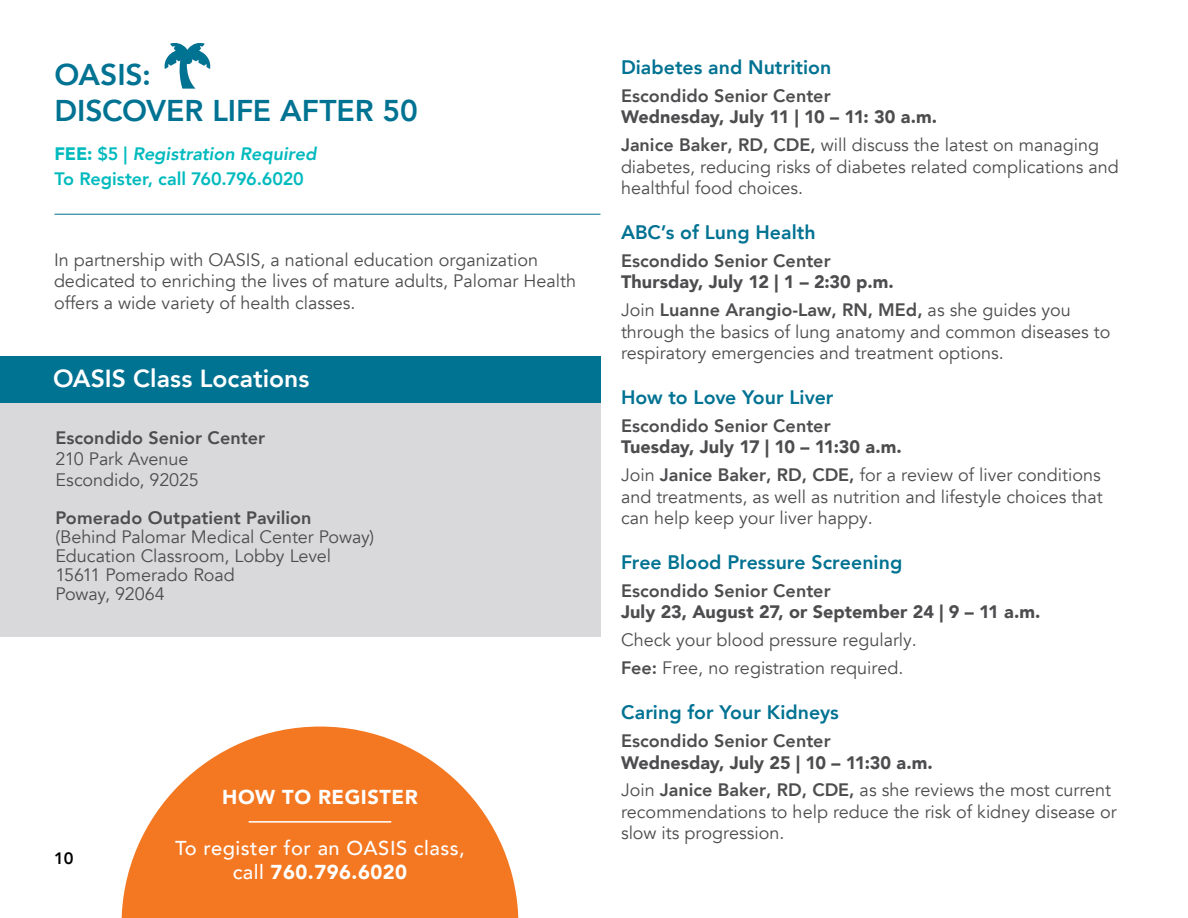
<style>
.page{position:relative;width:1188px;height:918px;background:#fff}
.page>*{position:absolute;margin:0;border:0;box-sizing:border-box;transform-origin:0 0}
.t1{font:800 30px/36px "Avenir";letter-spacing:-.005em;color:#007292}
.t2{font:800 24.75px "Avenir";color:#fff}
.t3{font:500 20.1px/24.2px "Avenir";letter-spacing:.025em;color:#fff;text-align:center}
.t4{font:900 20.1px "Avenir";letter-spacing:.025em;color:#fff}
.t5{font:800 19.5px "Avenir";color:#007292}
.t6{font:18px/21.6px "Avenir";color:#4d4d4f}
.t7{font:800 18px "Avenir";color:#4d4d4f}
.t8{font:900 18px/27.6px "Avenir";letter-spacing:.005em;color:#4d4d4f}
.t9{font:800 18px/25.5px "Avenir";letter-spacing:-.01em;color:#00babe}
.t10{font:800 16.5px "Avenir";color:#000}
.s1{font-weight:900}
.s2{font-style:italic}
.s3{font-weight:800}
.s4{font-weight:400}
</style>
<div class="page">
<div style="left:0;top:356px;width:600px;height:281px;background:#d9d9db"></div>
<div style="left:0;top:356px;width:600px;height:47px;background:#007292"></div>
<hr style="left:54px;top:214px;width:546px;height:1px;background:#007292">
<svg style="left:164px;top:43px;width:47px;height:46px"></svg>
<div style="left:184px;top:56px;width:8px;height:8px;background:#007292;border-radius:50%"></div>
<svg style="left:121px;top:727px;width:397px;height:191px;fill:#f47721"></svg>
<hr style="left:249px;top:821px;width:142px;height:2px;background:#fff">
<h1 class="t1" style="left:54px;top:56px;width:365px">OASIS:<br>DISCOVER LIFE AFTER 50</h1>
<p class="t9" style="left:54px;top:141px;width:264px"><span class="s1">FEE:</span> $5 | <span class="s2">Registration Required<br></span>To Register, call 760.796.6020</p>
<p class="t6" style="left:54px;top:249px;width:524px">In partnership with OASIS, a national education organization dedicated to enriching the lives of mature adults, Palomar Health offers a wide variety of health classes.</p>
<h2 class="t2" style="left:53px;top:359px;width:258px">OASIS Class Locations</h2>
<p class="t7" style="left:55px;top:424px;width:211px">Escondido Senior Center</p>
<p class="t6" style="left:55px;top:449px;width:145px;line-height:20.9px">210 Park Avenue<br>Escondido, 92025</p>
<p class="t7" style="left:55px;top:504px;width:258px">Pomerado Outpatient Pavilion</p>
<p class="t6" style="left:55px;top:528px;width:320px;line-height:18.9px">(Behind Palomar Medical Center Poway)<br>Education Classroom, Lobby Level<br>15611 Pomerado Road<br>Poway, 92064</p>
<p class="t10" style="left:54px;top:845px;width:21px">10</p>
<p class="t4" style="left:222px;top:780px;width:197px">HOW TO REGISTER</p>
<p class="t3" style="left:175px;top:835px;width:291px">To register for an OASIS class, call <span class="s1">760.796.6020</span></p>
<p class="t5" style="left:621px;top:52px;width:212px">Diabetes and Nutrition</p>
<p class="t7" style="left:621px;top:82px;width:211px">Escondido Senior Center</p>
<p class="t6" style="left:621px;top:104px;width:480px;line-height:27.6px"><span class="s1">Wednesday, July 11 | 10 – 11: 30 a.m.<br></span><span class="s3">Janice Baker, RD, CDE,</span> will discuss the latest on managing</p>
<p class="t6" style="left:621px;top:156px;width:499px">diabetes, reducing risks of diabetes related complications and healthful food choices.</p>
<p class="t5" style="left:621px;top:217px;width:196px">ABC’s of Lung Health</p>
<p class="t7" style="left:621px;top:247px;width:211px">Escondido Senior Center</p>
<p class="t8" style="left:621px;top:268px;width:451px">Thursday, July 12 | 1 – 2:30 p.m.<br><span class="s4">Join</span> <span class="s3">Luanne Arangio-Law, RN, MEd,</span> <span class="s4">as she guides you</span></p>
<p class="t6" style="left:621px;top:321px;width:491px">through the basics of lung anatomy and common diseases to respiratory emergencies and treatment options.</p>
<p class="t5" style="left:621px;top:382px;width:214px">How to Love Your Liver</p>
<p class="t7" style="left:621px;top:412px;width:211px">Escondido Senior Center</p>
<p class="t6" style="left:621px;top:434px;width:481px;line-height:27.6px"><span class="s1">Tuesday, July 17 | 10 – 11:30 a.m.<br></span>Join <span class="s3">Janice Baker, RD, CDE,</span> for a review of liver conditions</p>
<p class="t6" style="left:621px;top:486px;width:483px">and treatments, as well as nutrition and lifestyle choices that can help keep your liver happy.</p>
<p class="t5" style="left:621px;top:547px;width:283px">Free Blood Pressure Screening</p>
<p class="t7" style="left:621px;top:577px;width:211px">Escondido Senior Center</p>
<p class="t8" style="left:621px;top:598px;width:421px">July 23, August 27, or September 24 | 9 – 11 a.m.</p>
<p class="t6" style="left:621px;top:626px;width:297px;line-height:28.3px">Check your blood pressure regularly.<br><span class="s3">Fee:</span> Free, no registration required.</p>
<p class="t5" style="left:621px;top:697px;width:219px">Caring for Your Kidneys</p>
<p class="t7" style="left:621px;top:727px;width:211px">Escondido Senior Center</p>
<p class="t6" style="left:621px;top:749px;width:492px;line-height:27.6px"><span class="s1">Wednesday, July 25 | 10 – 11:30 a.m.<br></span>Join <span class="s3">Janice Baker, RD, CDE,</span> as she reviews the most current</p>
<p class="t6" style="left:621px;top:801px;width:497px">recommendations to help reduce the risk of kidney disease or slow its progression.</p>
</div>
